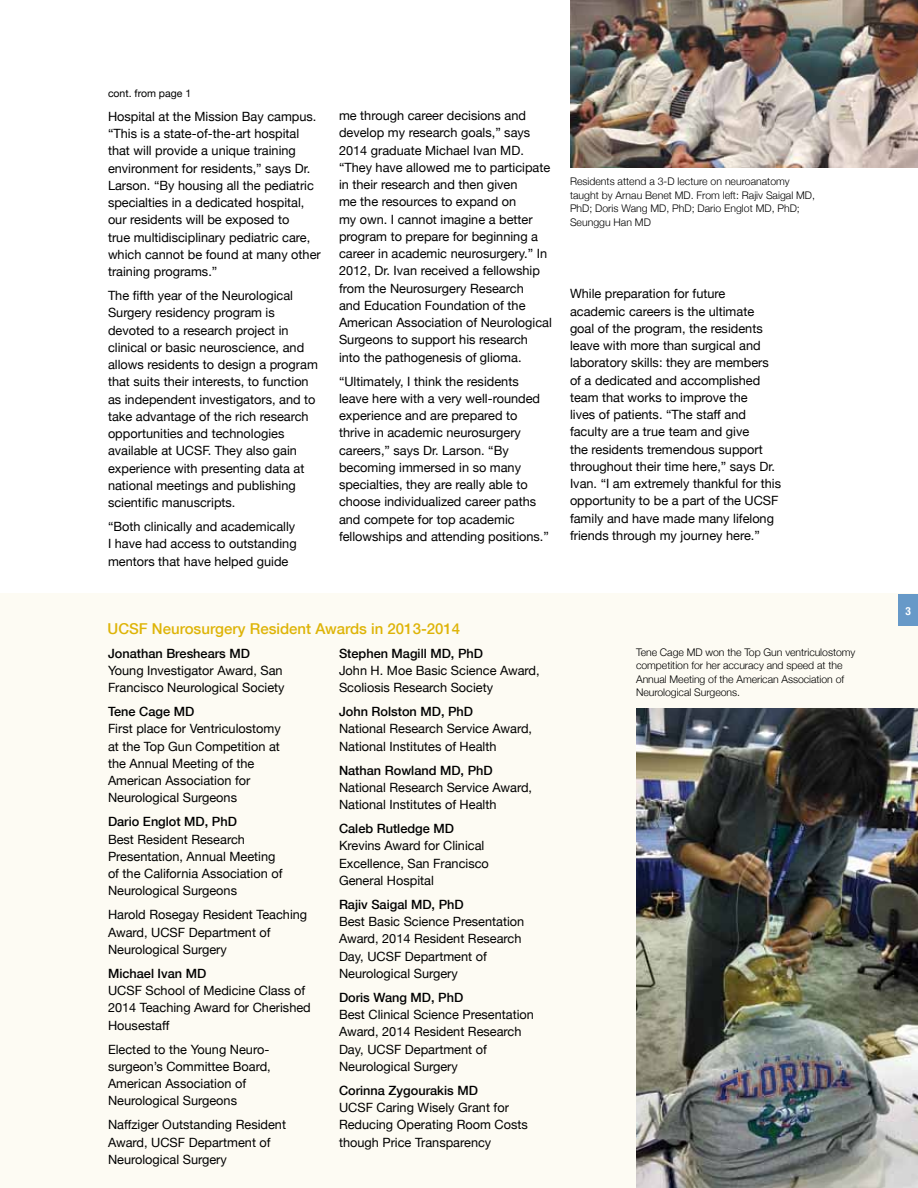
<style>
.page{position:relative;width:918px;height:1188px;background:#fff}
.page>*{position:absolute;margin:0;border:0;box-sizing:border-box;transform-origin:0 0}
.t1{font:500 15px "Helvetica Neue";color:#deb408}
.t2{font:12.75px/17.2px "Helvetica Neue";color:#000}
.t3{font:500 12.75px "Helvetica Neue";color:#000}
.t4{font:700 condensed 11.25px "Helvetica Neue";color:#fff}
.t5{font:300 10.5px/13.5px "Helvetica Neue";letter-spacing:-.005em;color:#000}
.t6{font:10.5px "Helvetica Neue";color:#000}
</style>
<div class="page">
<div style="left:0;top:594px;width:918px;height:594px;background:#fdfbf3"></div>
<img style="left:636px;top:709px;width:282px;height:479px">
<div style="left:898px;top:594px;width:20px;height:32px;background:#6799c8"></div>
<img style="left:570px;top:0;width:348px;height:167px">
<p class="t6" style="left:108px;top:84px;width:85px">cont. from page 1</p>
<p class="t2" style="left:108px;top:107px;width:214px">Hospital at the Mission Bay campus. “This is a state-of-the-art hospital that will provide a unique training environment for residents,” says Dr.<br>Larson. “By housing all the pediatric specialties in a dedicated hospital, our residents will be exposed to<br>true multidisciplinary pediatric care, which cannot be found at many other training programs.”</p>
<p class="t2" style="left:108px;top:286px;width:211px">The fifth year of the Neurological Surgery residency program is devoted to a research project in clinical or basic neuroscience, and allows residents to design a program that suits their interests, to function as independent investigators, and to take advantage of the rich research opportunities and technologies available at UCSF. They also gain experience with presenting data at national meetings and publishing scientific manuscripts.</p>
<p class="t2" style="left:108px;top:517px;width:190px;text-align:justify">“Both clinically and academically I have had access to outstanding mentors that have helped guide</p>
<p class="t2" style="left:339px;top:106px;width:214px">me through career decisions and develop my research goals,” says 2014 graduate Michael Ivan MD. “They have allowed me to participate in their research and then given<br>me the resources to expand on<br>my own. I cannot imagine a better program to prepare for beginning a career in academic neurosurgery.” In 2012, Dr. Ivan received a fellowship from the Neurosurgery Research<br>and Education Foundation of the American Association of Neurological Surgeons to support his research into the pathogenesis of glioma.</p>
<p class="t2" style="left:339px;top:372px;width:211px">“Ultimately, I think the residents leave here with a very well-rounded experience and are prepared to thrive in academic neurosurgery careers,” says Dr. Larson. “By becoming immersed in so many specialties, they are really able to choose individualized career paths and compete for top academic fellowships and attending positions.”</p>
<p class="t5" style="left:570px;top:174px;width:247px">Residents attend a 3-D lecture on neuroanatomy taught by Arnau Benet MD. From left: Rajiv Saigal MD, PhD; Doris Wang MD, PhD; Dario Englot MD, PhD; Seunggu Han MD</p>
<p class="t2" style="left:570px;top:284px;width:213px">While preparation for future academic careers is the ultimate goal of the program, the residents leave with more than surgical and laboratory skills: they are members of a dedicated and accomplished team that works to improve the<br>lives of patients. “The staff and faculty are a true team and give<br>the residents tremendous support throughout their time here,” says Dr.<br>Ivan. “I am extremely thankful for this opportunity to be a part of the UCSF family and have made many lifelong friends through my journey here.”</p>
<p class="t1" style="left:108px;top:617px;width:354px">UCSF Neurosurgery Resident Awards in 2013-2014</p>
<p class="t3" style="left:108px;top:643px;width:143px">Jonathan Breshears MD</p>
<p class="t2" style="left:108px;top:661px;width:178px">Young Investigator Award, San<br>Francisco Neurological Society</p>
<p class="t3" style="left:108px;top:701px;width:88px">Tene Cage MD</p>
<p class="t2" style="left:108px;top:719px;width:174px">First place for Ventriculostomy at the Top Gun Competition at the Annual Meeting of the<br>American Association for<br>Neurological Surgeons</p>
<p class="t3" style="left:108px;top:812px;width:130px">Dario Englot MD, PhD</p>
<p class="t2" style="left:108px;top:830px;width:176px">Best Resident Research<br>Presentation, Annual Meeting of the California Association of<br>Neurological Surgeons</p>
<p class="t2" style="left:108px;top:905px;width:201px">Harold Rosegay Resident Teaching<br>Award, UCSF Department of<br>Neurological Surgery</p>
<p class="t3" style="left:108px;top:963px;width:100px">Michael Ivan MD</p>
<p class="t2" style="left:108px;top:981px;width:204px">UCSF School of Medicine Class of<br>2014 Teaching Award for Cherished<br>Housestaff</p>
<p class="t2" style="left:108px;top:1040px;width:164px">Elected to the Young Neuro&shy;surgeon’s Committee Board,<br>American Association of<br>Neurological Surgeons</p>
<p class="t2" style="left:108px;top:1115px;width:180px">Naffziger Outstanding Resident<br>Award, UCSF Department of<br>Neurological Surgery</p>
<p class="t3" style="left:339px;top:643px;width:146px">Stephen Magill MD, PhD</p>
<p class="t2" style="left:339px;top:661px;width:202px">John H. Moe Basic Science Award,<br>Scoliosis Research Society</p>
<p class="t3" style="left:339px;top:701px;width:136px">John Rolston MD, PhD</p>
<p class="t2" style="left:339px;top:719px;width:195px">National Research Service Award,<br>National Institutes of Health</p>
<p class="t3" style="left:339px;top:760px;width:155px">Nathan Rowland MD, PhD</p>
<p class="t2" style="left:339px;top:778px;width:195px">National Research Service Award,<br>National Institutes of Health</p>
<p class="t3" style="left:339px;top:818px;width:117px">Caleb Rutledge MD</p>
<p class="t2" style="left:339px;top:836px;width:151px">Krevins Award for Clinical<br>Excellence, San Francisco<br>General Hospital</p>
<p class="t3" style="left:339px;top:894px;width:126px">Rajiv Saigal MD, PhD</p>
<p class="t2" style="left:339px;top:912px;width:187px">Best Basic Science Presentation<br>Award, 2014 Resident Research<br>Day, UCSF Department of<br>Neurological Surgery</p>
<p class="t3" style="left:339px;top:987px;width:126px">Doris Wang MD, PhD</p>
<p class="t2" style="left:339px;top:1005px;width:197px">Best Clinical Science Presentation<br>Award, 2014 Resident Research<br>Day, UCSF Department of<br>Neurological Surgery</p>
<p class="t3" style="left:339px;top:1080px;width:140px">Corinna Zygourakis MD</p>
<p class="t2" style="left:339px;top:1098px;width:190px">UCSF Caring Wisely Grant for<br>Reducing Operating Room Costs though Price Transparency</p>
<p class="t5" style="left:636px;top:645px;width:221px">Tene Cage MD won the Top Gun ventriculostomy competition for her accuracy and speed at the Annual Meeting of the American Association of Neurological Surgeons.</p>
<p class="t4" style="left:906px;top:602px;width:7px">3</p>
</div>
